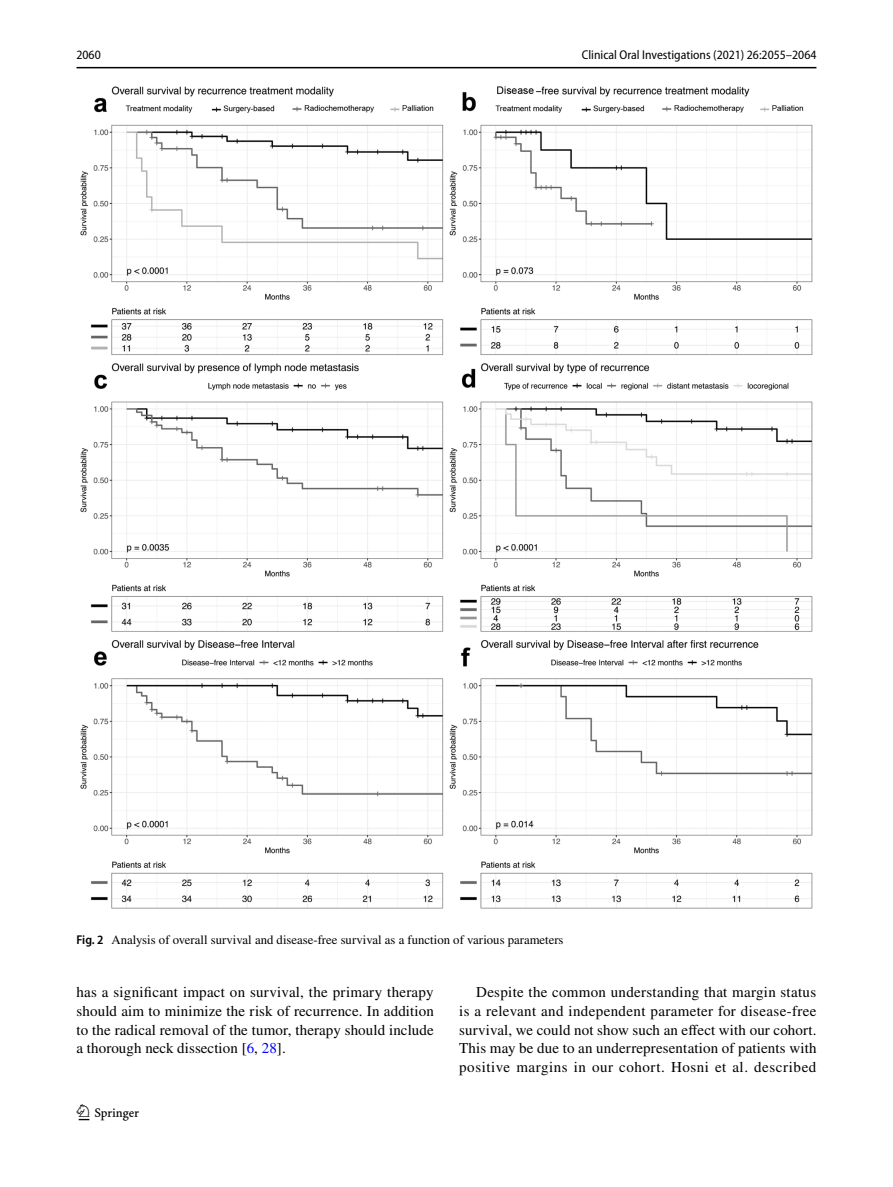
<style>
.page{position:relative;width:893px;height:1187px;background:#fff}
.page>*{position:absolute;margin:0;border:0;box-sizing:border-box;transform-origin:0 0}
.t1{font:22.5px "Springnew Regular 2";color:#000}
.t2{font:15px/18.8px "STIX";letter-spacing:.01em;color:#000;text-align:justify}
.t3{font:12.75px "STIX";color:#000}
.t4{font:semi-condensed 12.75px "Myriad Pro";color:#000}
.s1{font-family:"Myriad Pro";font-weight:600;font-stretch:semi-condensed}
.s2{color:#00f}
</style>
<div class="page">
<hr style="left:77px;top:67px;width:739px;height:1px;background:#000">
<img style="left:81px;top:87px;width:731px;height:821px">
<p class="t4" style="left:77px;top:48px;width:26px">2060</p>
<p class="t4" style="left:582px;top:48px;width:236px">Clinical Oral Investigations (2021) 26:2055–2064</p>
<p class="t3" style="left:77px;top:930px;width:489px"><span class="s1">Fig. 2</span> Analysis of overall survival and disease-free survival as a function of various parameters</p>
<p class="t2" style="left:77px;top:983px;width:359px">has a significant impact on survival, the primary therapy should aim to minimize the risk of recurrence. In addition to the radical removal of the tumor, therapy should include a thorough neck dissection [<span class="s2">6</span>, <span class="s2">28</span>].</p>
<p class="t2" style="left:459px;top:983px;width:359px;text-indent:17px">Despite the common understanding that margin status is a relevant and independent parameter for disease-free survival, we could not show such an effect with our cohort.<br>This may be due to an underrepresentation of patients with positive margins in our cohort. Hosni et al. described</p>
<h1 class="t1" style="left:79px;top:1104px;width:62px">1 3</h1>
</div>
